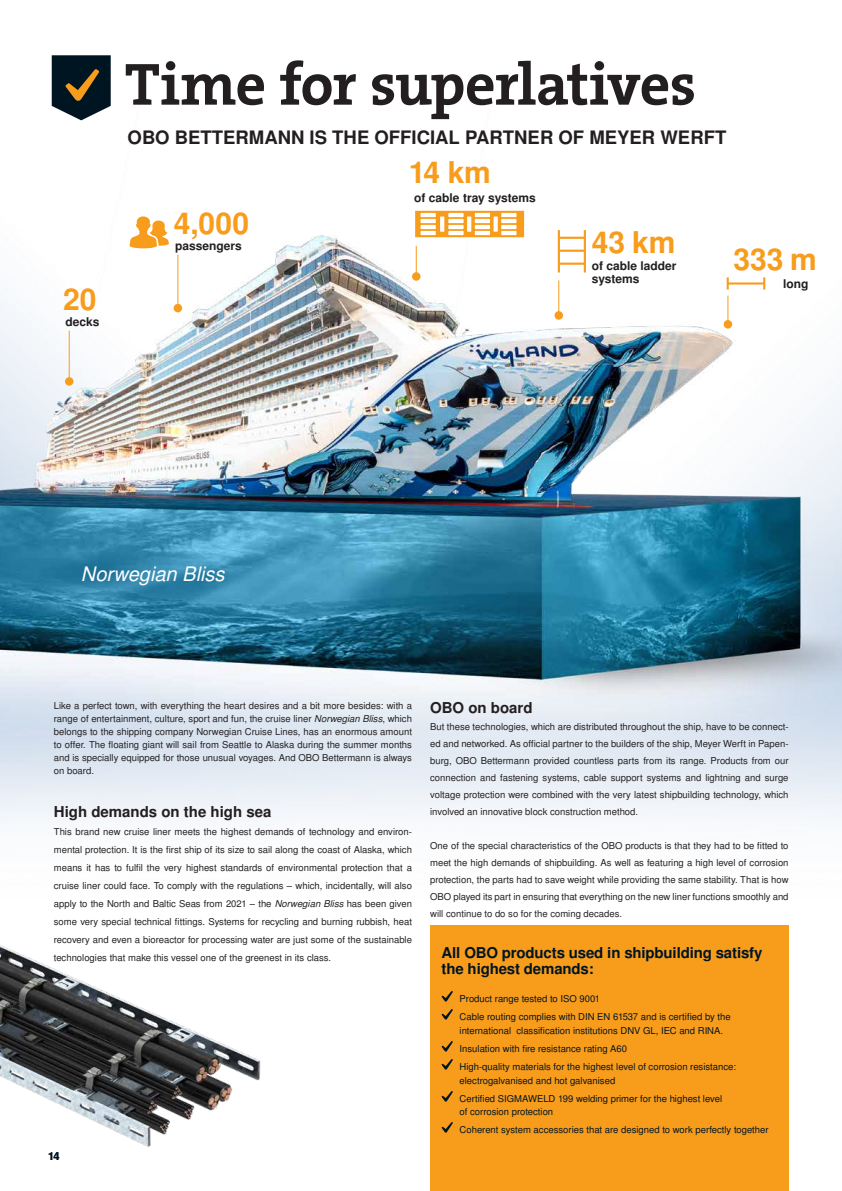
<style>
.page{position:relative;width:842px;height:1191px;background:#fff}
.page>*{position:absolute;margin:0;border:0;box-sizing:border-box;transform-origin:0 0}
.t1{font:700 60px "The Serif B W7";letter-spacing:-.02em;color:#231f20}
.t2{font:700 30px "Nimbus San LOT";color:#f89c1c}
.t3{font:italic 20px "Nimbus San LOT";color:#fff}
.t4{font:700 18.5px "Nimbus San LOT";color:#231f20}
.t5{font:700 15px/16px "Nimbus San LOT";letter-spacing:-.01em;color:#001522}
.t6{font:700 15px "Nimbus San LOT";color:#231f20}
.t7{font:700 12px/12.1px "Nimbus San LOT";color:#231f20}
.t8{font:700 11px "Nimbus San LOT";color:#001522}
.t9{font:9.5px/17px "Nimbus San LOT";color:#231f20;text-align:justify}
.t10{font:9.5px/18px "Nimbus San LOT";color:#001522}
.s1{font-style:italic}
</style>
<div class="page">
<img style="left:0;top:99px;width:842px;height:722px">
<svg style="left:130px;top:216px;width:39px;height:32px"></svg>
<hr style="left:558px;top:280px;width:1px;height:35px;background:#f89c1c">
<div style="left:554px;top:311px;width:9px;height:9px;background:#f89c1c;border-radius:50%"></div>
<svg style="left:415px;top:211px;width:109px;height:26px"></svg>
<img style="left:0;top:945px;width:261px;height:202px">
<svg style="left:52px;top:55px;width:59px;height:65px;background:#313a3a"></svg>
<hr style="left:727px;top:282px;width:37px;height:2px;background:#f89c1c">
<svg style="left:727px;top:277px;width:2px;height:12px"></svg>
<svg style="left:763px;top:277px;width:2px;height:12px"></svg>
<svg style="left:727px;top:296px;width:1px;height:24px"></svg>
<div style="left:724px;top:320px;width:8px;height:8px;background:#f89c1c;border-radius:50%"></div>
<hr style="left:177px;top:254px;width:1px;height:54px;background:#f89c1c">
<div style="left:174px;top:304px;width:8px;height:8px;background:#f89c1c;border-radius:50%"></div>
<hr style="left:558px;top:237px;width:27px;height:2px;background:#f89c1c">
<hr style="left:558px;top:230px;width:2px;height:42px;background:#f89c1c">
<hr style="left:584px;top:230px;width:2px;height:42px;background:#f89c1c">
<hr style="left:558px;top:250px;width:27px;height:2px;background:#f89c1c">
<hr style="left:558px;top:262px;width:27px;height:3px;background:#f89c1c">
<hr style="left:69px;top:331px;width:1px;height:50px;background:#f89c1c">
<div style="left:65px;top:377px;width:8px;height:9px;background:#f89c1c;border-radius:50%"></div>
<div style="left:412px;top:272px;width:8px;height:9px;background:#f89c1c;border-radius:50%"></div>
<hr style="left:416px;top:246px;width:1px;height:30px;background:#f89c1c">
<div style="left:430px;top:926px;width:359px;height:265px;background:#f89c1c"></div>
<svg style="left:442px;top:991px;width:11px;height:10px"></svg>
<svg style="left:442px;top:1009px;width:11px;height:10px"></svg>
<svg style="left:442px;top:1041px;width:11px;height:10px"></svg>
<svg style="left:442px;top:1059px;width:11px;height:10px"></svg>
<svg style="left:442px;top:1091px;width:11px;height:10px"></svg>
<svg style="left:442px;top:1122px;width:11px;height:10px"></svg>
<h1 class="t1" style="left:125px;top:45px;width:573px">Time for superlatives</h1>
<h3 class="t4" style="left:128px;top:126px;width:600px">OBO BETTERMANN IS THE OFFICIAL PARTNER OF MEYER WERFT</h3>
<h2 class="t2" style="left:63px;top:282px;width:35px">20</h2>
<p class="t7" style="left:65px;top:316px;width:35px">decks</p>
<h2 class="t2" style="left:174px;top:206px;width:77px">4,000</h2>
<p class="t7" style="left:175px;top:240px;width:68px">passengers</p>
<h3 class="t3" style="left:81px;top:561px;width:145px">Norwegian Bliss</h3>
<h2 class="t2" style="left:409px;top:155px;width:84px">14 km</h2>
<p class="t7" style="left:414px;top:192px;width:123px">of cable tray systems</p>
<h2 class="t2" style="left:592px;top:225px;width:85px">43 km</h2>
<p class="t7" style="left:592px;top:261px;width:86px">of cable ladder systems</p>
<h2 class="t2" style="left:734px;top:241px;width:85px">333 m</h2>
<p class="t7" style="left:783px;top:278px;width:27px">long</p>
<p class="t9" style="left:54px;top:699px;width:360px;line-height:13px">Like a perfect town, with everything the heart desires and a bit more besides: with a range of entertainment, culture, sport and fun, the cruise liner <span class="s1">Norwegian Bliss</span>, which belongs to the shipping company Norwegian Cruise Lines, has an enormous amount to offer. The floating giant will sail from Seattle to Alaska during the summer months and is specially equipped for those unusual voyages. And OBO Bettermann is always on board.</p>
<h3 class="t6" style="left:54px;top:803px;width:219px">High demands on the high sea</h3>
<p class="t9" style="left:54px;top:823px;width:360px;line-height:18px">This brand new cruise liner meets the highest demands of technology and environ&shy;mental protection. It is the first ship of its size to sail along the coast of Alaska, which means it has to fulfil the very highest standards of environmental protection that a cruise liner could face. To comply with the regulations – which, incidentally, will also apply to the North and Baltic Seas from 2021 – the <span class="s1">Norwegian Bliss</span> has been given some very special technical fittings. Systems for recycling and burning rubbish, heat recovery and even a bioreactor for processing water are just some of the sustainable technologies that make this vessel one of the greenest in its class.</p>
<p class="t8" style="left:48px;top:1149px;width:13px">14</p>
<h3 class="t6" style="left:430px;top:698px;width:104px">OBO on board</h3>
<p class="t9" style="left:430px;top:718px;width:360px">But these technologies, which are distributed throughout the ship, have to be connect&shy;ed and networked. As official partner to the builders of the ship, Meyer Werft in Papen&shy;burg, OBO Bettermann provided countless parts from its range. Products from our connection and fastening systems, cable support systems and lightning and surge voltage protection were combined with the very latest shipbuilding technology, which involved an innovative block construction method.</p>
<p class="t9" style="left:430px;top:837px;width:360px">One of the special characteristics of the OBO products is that they had to be fitted to meet the high demands of shipbuilding. As well as featuring a high level of corrosion protection, the parts had to save weight while providing the same stability. That is how OBO played its part in ensuring that everything on the new liner functions smoothly and will continue to do so for the coming decades.</p>
<h3 class="t5" style="left:442px;top:945px;width:322px">All OBO products used in shipbuilding satisfy the highest demands:</h3>
<p class="t10" style="left:460px;top:989px;width:273px">Product range tested to ISO 9001<br>Cable routing complies with DIN EN 61537 and is certified by the</p>
<p class="t10" style="left:460px;top:1021px;width:278px">international classification institutions DNV GL, IEC and RINA.<br>Insulation with fire resistance rating A60<br>High-quality materials for the highest level of corrosion resistance:</p>
<p class="t10" style="left:460px;top:1071px;width:264px">electrogalvanised and hot galvanised<br>Certified SIGMAWELD 199 welding primer for the highest level</p>
<p class="t10" style="left:460px;top:1102px;width:310px">of corrosion protection<br>Coherent system accessories that are designed to work perfectly together</p>
</div>
